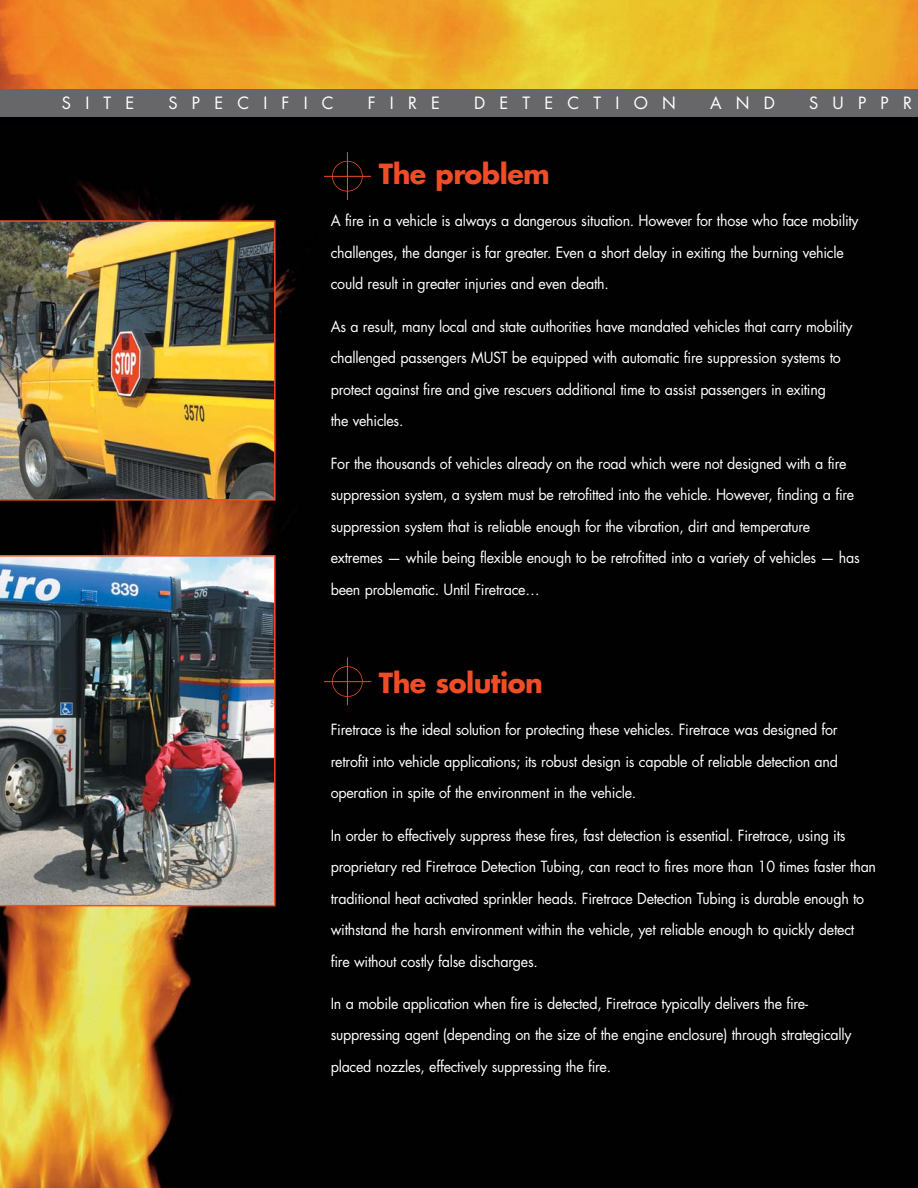
<style>
.page{position:relative;width:918px;height:1188px;background:#fff}
.page>*{position:absolute;margin:0;border:0;box-sizing:border-box;transform-origin:0 0}
.t1{font:700 27px "Futura";letter-spacing:-.02em;color:#f04c27}
.t2{font:16.5px "Futura";letter-spacing:.86em;color:#fff}
.t3{font:15px/31.5px "Futura";letter-spacing:-.02em;color:#fff;scale:.95 1}
</style>
<div class="page">
<img style="left:0;top:125px;width:918px;height:1063px">
<img style="left:0;top:0;width:918px;height:89px">
<div style="left:0;top:89px;width:918px;height:28px;background:#676769"></div>
<hr style="left:347px;top:152px;width:1px;height:48px;background:#f04c27">
<div style="left:332px;top:161px;width:31px;height:31px;border:2px solid #f04c27;border-radius:50%"></div>
<hr style="left:324px;top:176px;width:47px;height:1px;background:#f04c27">
<hr style="left:347px;top:657px;width:1px;height:48px;background:#f04c27">
<div style="left:332px;top:666px;width:31px;height:31px;border:2px solid #f04c27;border-radius:50%"></div>
<hr style="left:324px;top:681px;width:47px;height:1px;background:#f04c27">
<img style="left:0;top:220px;width:276px;height:281px">
<img style="left:0;top:555px;width:276px;height:351px">
<p class="t2" style="left:62px;top:96px;width:74px">SITE</p>
<p class="t2" style="left:168px;top:96px;width:167px">SPECIFIC</p>
<p class="t2" style="left:368px;top:96px;width:74px">FIRE</p>
<p class="t2" style="left:474px;top:96px;width:203px">DETECTION</p>
<p class="t2" style="left:710px;top:96px;width:66px">AND</p>
<p class="t2" style="left:809px;top:96px;width:104px">SUPPR</p>
<h1 class="t1" style="left:379px;top:162px;width:173px">The problem</h1>
<p class="t3" style="left:331px;top:206px;width:557px">A fire in a vehicle is always a dangerous situation. However for those who face mobility challenges, the danger is far greater. Even a short delay in exiting the burning vehicle could result in greater injuries and even death.</p>
<p class="t3" style="left:331px;top:312px;width:551px">As a result, many local and state authorities have mandated vehicles that carry mobility challenged passengers MUST be equipped with automatic fire suppression systems to protect against fire and give rescuers additional time to assist passengers in exiting<br>the vehicles.</p>
<p class="t3" style="left:331px;top:449px;width:558px">For the thousands of vehicles already on the road which were not designed with a fire suppression system, a system must be retrofitted into the vehicle. However, finding a fire suppression system that is reliable enough for the vibration, dirt and temperature extremes — while being flexible enough to be retrofitted into a variety of vehicles — has been problematic. Until Firetrace…</p>
<h1 class="t1" style="left:379px;top:671px;width:166px">The solution</h1>
<p class="t3" style="left:331px;top:715px;width:536px;text-align:justify">Firetrace is the ideal solution for protecting these vehicles. Firetrace was designed for retrofit into vehicle applications; its robust design is capable of reliable detection and operation in spite of the environment in the vehicle.</p>
<p class="t3" style="left:331px;top:821px;width:576px">In order to effectively suppress these fires, fast detection is essential. Firetrace, using its proprietary red Firetrace Detection Tubing, can react to fires more than 10 times faster than traditional heat activated sprinkler heads. Firetrace Detection Tubing is durable enough to withstand the harsh environment within the vehicle, yet reliable enough to quickly detect fire without costly false discharges.</p>
<p class="t3" style="left:331px;top:989px;width:550px">In a mobile application when fire is detected, Firetrace typically delivers the fire&shy;suppressing agent (depending on the size of the engine enclosure) through strategically placed nozzles, effectively suppressing the fire.</p>
</div>
